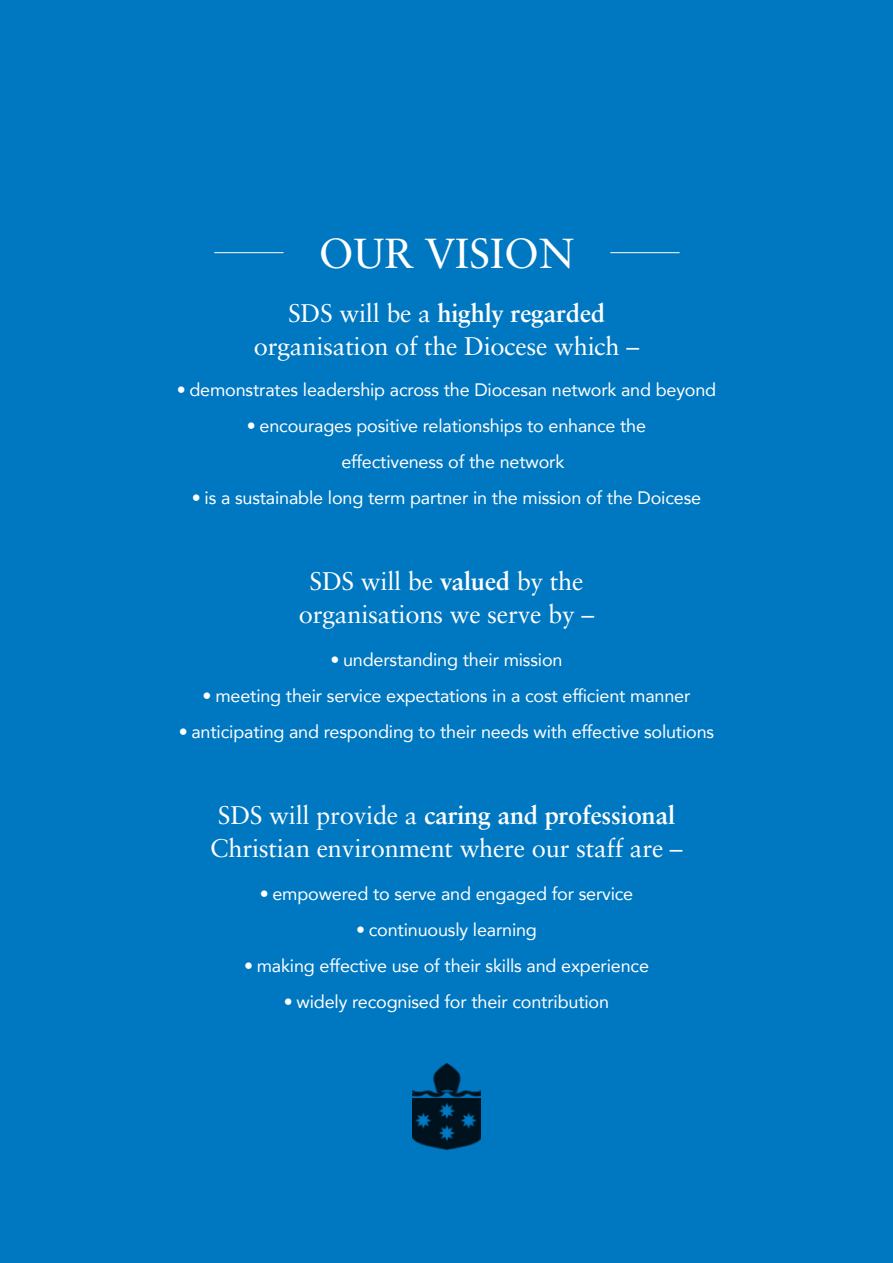
<style>
.page{position:relative;width:893px;height:1263px;background:#fff}
.page>*{position:absolute;margin:0;border:0;box-sizing:border-box;transform-origin:0 0}
.t1{font:42px "Sabon LT Std";color:#fff}
.t2{font:25.5px/33px "Sabon LT Std";letter-spacing:-.01em;color:#fff;text-align:center}
.t3{font:18px/36px "Avenir";letter-spacing:-.01em;color:#fff}
.s1{font-weight:700}
</style>
<div class="page">
<div style="left:0;top:0;width:893px;height:1252px;background:#0078c1"></div>
<hr style="left:610px;top:252px;width:70px;height:1px;background:#fff">
<hr style="left:214px;top:252px;width:70px;height:1px;background:#fff">
<div style="left:0;top:1238px;width:893px;height:25px;background:#0078c1"></div>
<img style="left:413px;top:1063px;width:67px;height:88px">
<h1 class="t1" style="left:319px;top:228px;width:256px">OUR VISION</h1>
<h2 class="t2" style="left:254px;top:296px;width:387px">SDS will be a <span class="s1">highly regarded </span>organisation of the Diocese which –</h2>
<p class="t3" style="left:177px;top:371px;width:541px">• demonstrates leadership across the Diocesan network and beyond</p>
<p class="t3" style="left:341px;top:407px;width:306px;text-indent:-95px">• encourages positive relationships to enhance the effectiveness of the network</p>
<p class="t3" style="left:192px;top:479px;width:511px">• is a sustainable long term partner in the mission of the Doicese</p>
<h2 class="t2" style="left:299px;top:564px;width:297px">SDS will be <span class="s1">valued</span> by the organisations we serve by –</h2>
<p class="t3" style="left:330px;top:641px;width:234px">• understanding their mission</p>
<p class="t3" style="left:203px;top:677px;width:489px">• meeting their service expectations in a cost efficient manner</p>
<p class="t3" style="left:179px;top:713px;width:537px">• anticipating and responding to their needs with effective solutions</p>
<h2 class="t2" style="left:210px;top:798px;width:474px;text-align:left">SDS will provide a <span class="s1">caring and professional<br></span>Christian environment where our staff are –</h2>
<p class="t3" style="left:260px;top:875px;width:375px">• empowered to serve and engaged for service</p>
<p class="t3" style="left:356px;top:911px;width:182px">• continuously learning</p>
<p class="t3" style="left:244px;top:947px;width:406px">• making effective use of their skills and experience</p>
<p class="t3" style="left:284px;top:983px;width:327px">• widely recognised for their contribution</p>
</div>
